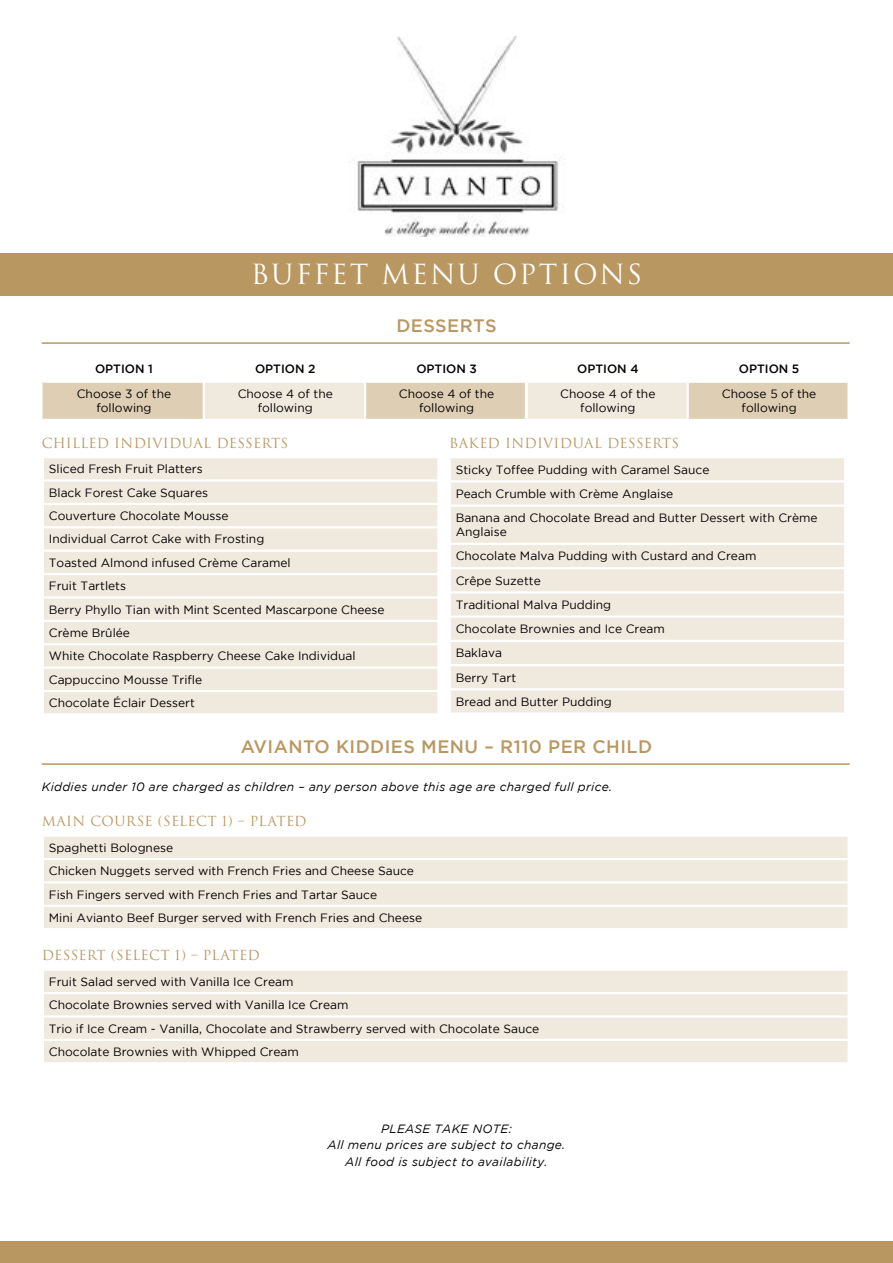
<style>
.page{position:relative;width:893px;height:1263px;background:#fff}
.page>*{position:absolute;margin:0;border:0;box-sizing:border-box;transform-origin:0 0}
.t1{font:27px "Trajan Pro 3";letter-spacing:.07em;color:#fff}
.t2{font:500 18px "Gotham";letter-spacing:.025em;color:#b99761}
.t3{font:13.5px "Trajan Pro 3";letter-spacing:.02em;color:#b99761}
.t4{font:12px/23.4px "Gotham";color:#000}
.t5{font:italic 12px/16.5px "Gotham";letter-spacing:.025em;color:#000;text-align:center}
.t6{font:500 12px "Gotham";color:#000}
</style>
<div class="page">
<div style="left:0;top:1242px;width:893px;height:21px;background:#b99761"></div>
<div style="left:44px;top:458px;width:393px;height:255px;background:#f0e9de"></div>
<hr style="left:42px;top:479px;width:397px;height:3px;background:#fff">
<hr style="left:42px;top:503px;width:397px;height:2px;background:#fff">
<hr style="left:42px;top:526px;width:397px;height:2px;background:#fff">
<hr style="left:42px;top:550px;width:397px;height:2px;background:#fff">
<hr style="left:42px;top:573px;width:397px;height:2px;background:#fff">
<hr style="left:42px;top:596px;width:397px;height:3px;background:#fff">
<hr style="left:42px;top:620px;width:397px;height:2px;background:#fff">
<hr style="left:42px;top:643px;width:397px;height:2px;background:#fff">
<hr style="left:42px;top:666px;width:397px;height:3px;background:#fff">
<hr style="left:42px;top:690px;width:397px;height:2px;background:#fff">
<div style="left:451px;top:458px;width:393px;height:254px;background:#f0e9de"></div>
<hr style="left:449px;top:480px;width:397px;height:2px;background:#fff">
<hr style="left:449px;top:504px;width:397px;height:3px;background:#fff">
<hr style="left:449px;top:543px;width:397px;height:2px;background:#fff">
<hr style="left:449px;top:567px;width:397px;height:2px;background:#fff">
<hr style="left:449px;top:591px;width:397px;height:2px;background:#fff">
<hr style="left:449px;top:615px;width:397px;height:3px;background:#fff">
<hr style="left:449px;top:640px;width:397px;height:2px;background:#fff">
<hr style="left:449px;top:664px;width:397px;height:2px;background:#fff">
<hr style="left:449px;top:688px;width:397px;height:2px;background:#fff">
<hr style="left:42px;top:342px;width:808px;height:2px;background:#b99761">
<hr style="left:42px;top:763px;width:808px;height:2px;background:#b99761">
<svg style="left:43px;top:383px;width:804px;height:36px;background:#e5d9c5"></svg>
<hr style="left:525px;top:383px;width:3px;height:36px;background:#fff">
<hr style="left:203px;top:383px;width:2px;height:36px;background:#fff">
<hr style="left:364px;top:383px;width:2px;height:36px;background:#fff">
<hr style="left:686px;top:383px;width:3px;height:36px;background:#fff">
<img style="left:349px;top:36px;width:215px;height:201px">
<div style="left:0;top:253px;width:893px;height:43px;background:#b99761"></div>
<div style="left:44px;top:837px;width:803px;height:91px;background:#f0e9de"></div>
<hr style="left:42px;top:858px;width:808px;height:2px;background:#fff">
<hr style="left:42px;top:881px;width:808px;height:2px;background:#fff">
<hr style="left:42px;top:905px;width:808px;height:2px;background:#fff">
<div style="left:44px;top:971px;width:803px;height:91px;background:#f0e9de"></div>
<hr style="left:42px;top:992px;width:808px;height:2px;background:#fff">
<hr style="left:42px;top:1015px;width:808px;height:3px;background:#fff">
<hr style="left:42px;top:1039px;width:808px;height:2px;background:#fff">
<h1 class="t1" style="left:251px;top:255px;width:393px">BUFFET MENU OPTIONS</h1>
<h2 class="t2" style="left:396px;top:316px;width:102px">DESSERTS</h2>
<p class="t6" style="left:95px;top:362px;width:59px">OPTION 1</p>
<p class="t6" style="left:255px;top:362px;width:62px">OPTION 2</p>
<p class="t6" style="left:416px;top:362px;width:62px">OPTION 3</p>
<p class="t6" style="left:577px;top:362px;width:63px">OPTION 4</p>
<p class="t6" style="left:739px;top:362px;width:62px">OPTION 5</p>
<p class="t4" style="left:77px;top:387px;width:96px;line-height:13.5px;text-align:center">Choose 3 of the following</p>
<p class="t4" style="left:238px;top:387px;width:97px;line-height:13.5px;text-align:center">Choose 4 of the following</p>
<p class="t4" style="left:399px;top:387px;width:97px;line-height:13.5px;text-align:center">Choose 4 of the following</p>
<p class="t4" style="left:560px;top:387px;width:97px;line-height:13.5px;text-align:center">Choose 4 of the following</p>
<p class="t4" style="left:722px;top:387px;width:96px;line-height:13.5px;text-align:center">Choose 5 of the following</p>
<p class="t3" style="left:42px;top:434px;width:248px">CHILLED INDIVIDUAL DESSERTS</p>
<p class="t3" style="left:449px;top:434px;width:231px">BAKED INDIVIDUAL DESSERTS</p>
<p class="t4" style="left:49px;top:457px;width:337px">Sliced Fresh Fruit Platters<br>Black Forest Cake Squares<br>Couverture Chocolate Mousse<br>Individual Carrot Cake with Frosting<br>Toasted Almond infused Crème Caramel<br>Fruit Tartlets<br>Berry Phyllo Tian with Mint Scented Mascarpone Cheese<br>Crème Brûlée<br>White Chocolate Raspberry Cheese Cake Individual<br>Cappuccino Mousse Trifle<br>Chocolate Éclair Dessert</p>
<p class="t4" style="left:456px;top:457px;width:363px;line-height:24.2px">Sticky Toffee Pudding with Caramel Sauce<br>Peach Crumble with Crème Anglaise<br>Banana and Chocolate Bread and Butter Dessert with Crème</p>
<p class="t4" style="left:456px;top:520px;width:302px;line-height:24.2px">Anglaise<br>Chocolate Malva Pudding with Custard and Cream<br>Crêpe Suzette<br>Traditional Malva Pudding<br>Chocolate Brownies and Ice Cream<br>Baklava<br>Berry Tart<br>Bread and Butter Pudding</p>
<h2 class="t2" style="left:241px;top:737px;width:413px">AVIANTO KIDDIES MENU – R110 PER CHILD</h2>
<p class="t5" style="left:42px;top:778px;width:572px">Kiddies under 10 are charged as children – any person above this age are charged full price.</p>
<p class="t3" style="left:42px;top:812px;width:266px">MAIN COURSE (SELECT 1) – PLATED</p>
<p class="t4" style="left:49px;top:835px;width:375px">Spaghetti Bolognese<br>Chicken Nuggets served with French Fries and Cheese Sauce Fish Fingers served with French Fries and Tartar Sauce<br>Mini Avianto Beef Burger served with French Fries and Cheese</p>
<p class="t3" style="left:42px;top:946px;width:219px">DESSERT (SELECT 1) – PLATED</p>
<p class="t4" style="left:49px;top:970px;width:492px">Fruit Salad served with Vanilla Ice Cream<br>Chocolate Brownies served with Vanilla Ice Cream<br>Trio if Ice Cream - Vanilla, Chocolate and Strawberry served with Chocolate Sauce Chocolate Brownies with Whipped Cream</p>
<p class="t5" style="left:328px;top:1120px;width:239px">PLEASE TAKE NOTE:<br>All menu prices are subject to change.<br>All food is subject to availability.</p>
</div>
